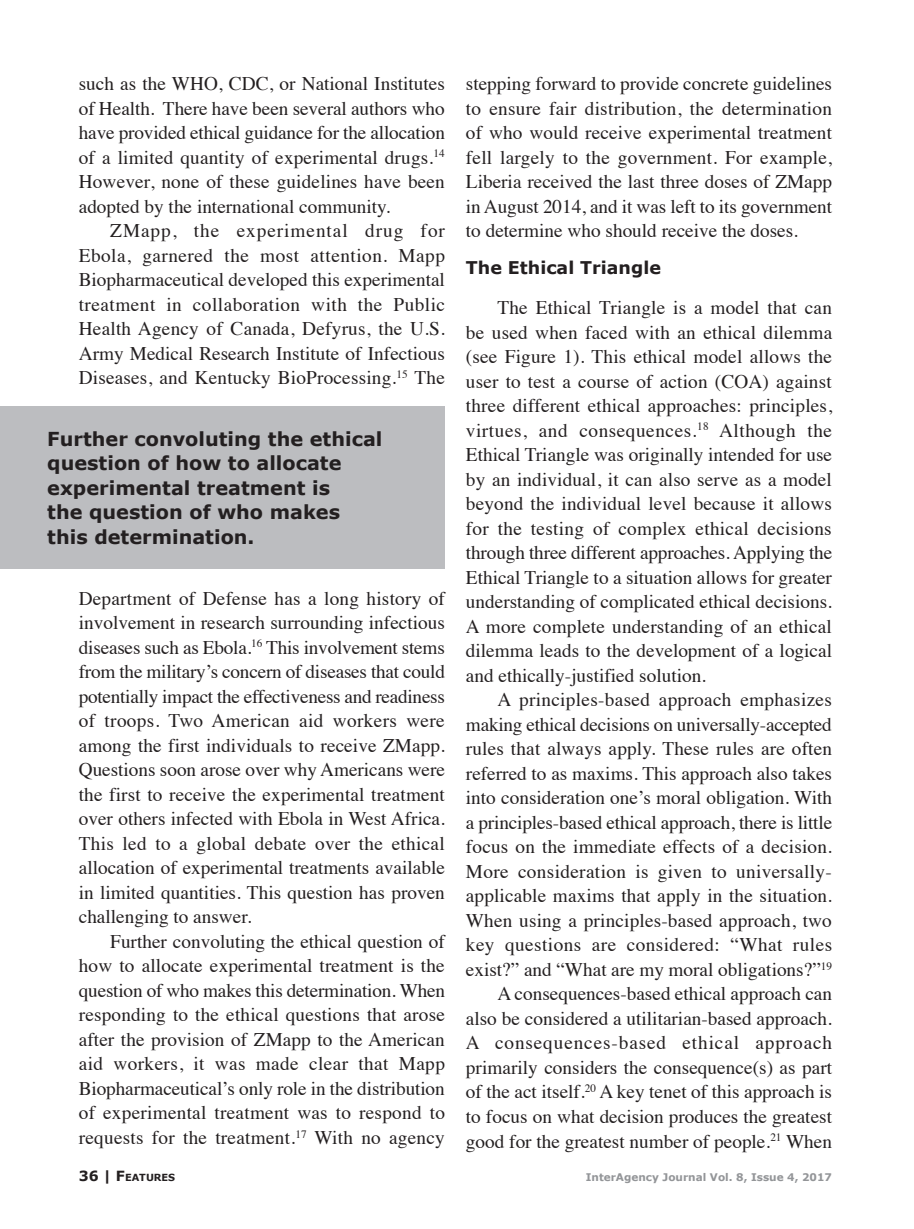
<style>
.page{position:relative;width:914px;height:1229px;background:#fff}
.page>*{position:absolute;margin:0;border:0;box-sizing:border-box;transform-origin:0 0}
.t1{font:19.25px/24.5px "Times";color:#231f20;text-align:justify}
.Left_Pull_Quote{font:700 19.25px/24.5px "Verdana";color:#231f20}
.Subheads{font:700 17.5px "Verdana";color:#231f20}
.t2{font:700 10.5px "Verdana";color:#939598}
.t3{font:700 9.8px "Verdana";color:#231f20}
.s1{font-size:14px}
</style>
<div class="page">
<div style="left:0;top:406px;width:445px;height:163px;background:#bcbdc0"></div>
<p class="t1" style="left:79px;top:70px;width:368px">such as the WHO, CDC, or National Institutes of Health. There have been several authors who have provided ethical guidance for the allocation of a limited quantity of experimental drugs.<sup>14<br></sup>However, none of these guidelines have been adopted by the international community.</p>
<p class="t1" style="left:79px;top:217px;width:368px;text-indent:32px">ZMapp, the experimental drug for Ebola, garnered the most attention. Mapp Biopharmaceutical developed this experimental treatment in collaboration with the Public Health Agency of Canada, Defyrus, the U.S.<br>Army Medical Research Institute of Infectious Diseases, and Kentucky BioProcessing.<sup>15</sup> The</p>
<p class="Left_Pull_Quote" style="left:47px;top:426px;width:337px">Further convoluting the ethical question of how to allocate experimental treatment is<br>the question of who makes this determination.</p>
<p class="t1" style="left:79px;top:584px;width:368px">Department of Defense has a long history of involvement in research surrounding infectious diseases such as Ebola.<sup>16</sup> This involvement stems from the military’s concern of diseases that could potentially impact the effectiveness and readiness of troops. Two American aid workers were among the first individuals to receive ZMapp.<br>Questions soon arose over why Americans were the first to receive the experimental treatment over others infected with Ebola in West Africa.<br>This led to a global debate over the ethical allocation of experimental treatments available in limited quantities. This question has proven challenging to answer.</p>
<p class="t1" style="left:79px;top:927px;width:368px;text-indent:32px">Further convoluting the ethical question of how to allocate experimental treatment is the question of who makes this determination. When responding to the ethical questions that arose after the provision of ZMapp to the American aid workers, it was made clear that Mapp Biopharmaceutical’s only role in the distribution of experimental treatment was to respond to requests for the treatment.<sup>17</sup> With no agency</p>
<p class="t1" style="left:466px;top:70px;width:367px">stepping forward to provide concrete guidelines to ensure fair distribution, the determination of who would receive experimental treatment fell largely to the government. For example, Liberia received the last three doses of ZMapp in August 2014, and it was left to its government to determine who should receive the doses.</p>
<p class="Subheads" style="left:466px;top:256px;width:196px">The Ethical Triangle</p>
<p class="t1" style="left:466px;top:294px;width:368px;text-indent:32px">The Ethical Triangle is a model that can be used when faced with an ethical dilemma (see Figure 1). This ethical model allows the user to test a course of action (COA) against three different ethical approaches: principles, virtues, and consequences.<sup>18</sup> Although the Ethical Triangle was originally intended for use by an individual, it can also serve as a model beyond the individual level because it allows for the testing of complex ethical decisions through three different approaches. Applying the Ethical Triangle to a situation allows for greater understanding of complicated ethical decisions.<br>A more complete understanding of an ethical dilemma leads to the development of a logical and ethically-justified solution.</p>
<p class="t1" style="left:466px;top:686px;width:368px;text-indent:32px">A principles-based approach emphasizes making ethical decisions on universally-accepted rules that always apply. These rules are often referred to as maxims. This approach also takes into consideration one’s moral obligation. With a principles-based ethical approach, there is little focus on the immediate effects of a decision.<br>More consideration is given to universally&shy;applicable maxims that apply in the situation.<br>When using a principles-based approach, two key questions are considered: “What rules exist?” and “What are my moral obligations?”<sup>19</sup></p>
<p class="t1" style="left:466px;top:980px;width:368px;text-indent:32px">A consequences-based ethical approach can also be considered a utilitarian-based approach.<br>A consequences-based ethical approach primarily considers the consequence(s) as part of the act itself.<sup>20</sup> A key tenet of this approach is to focus on what decision produces the greatest good for the greatest number of people.<sup>21</sup> When</p>
<p class="t3" style="left:79px;top:1171px;width:98px"><span class="s1">36 |</span> <span class="s1">F</span>EATURES</p>
<p class="t2" style="left:585px;top:1170px;width:248px">InterAgency Journal Vol. 8, Issue 4, 2017</p>
</div>
